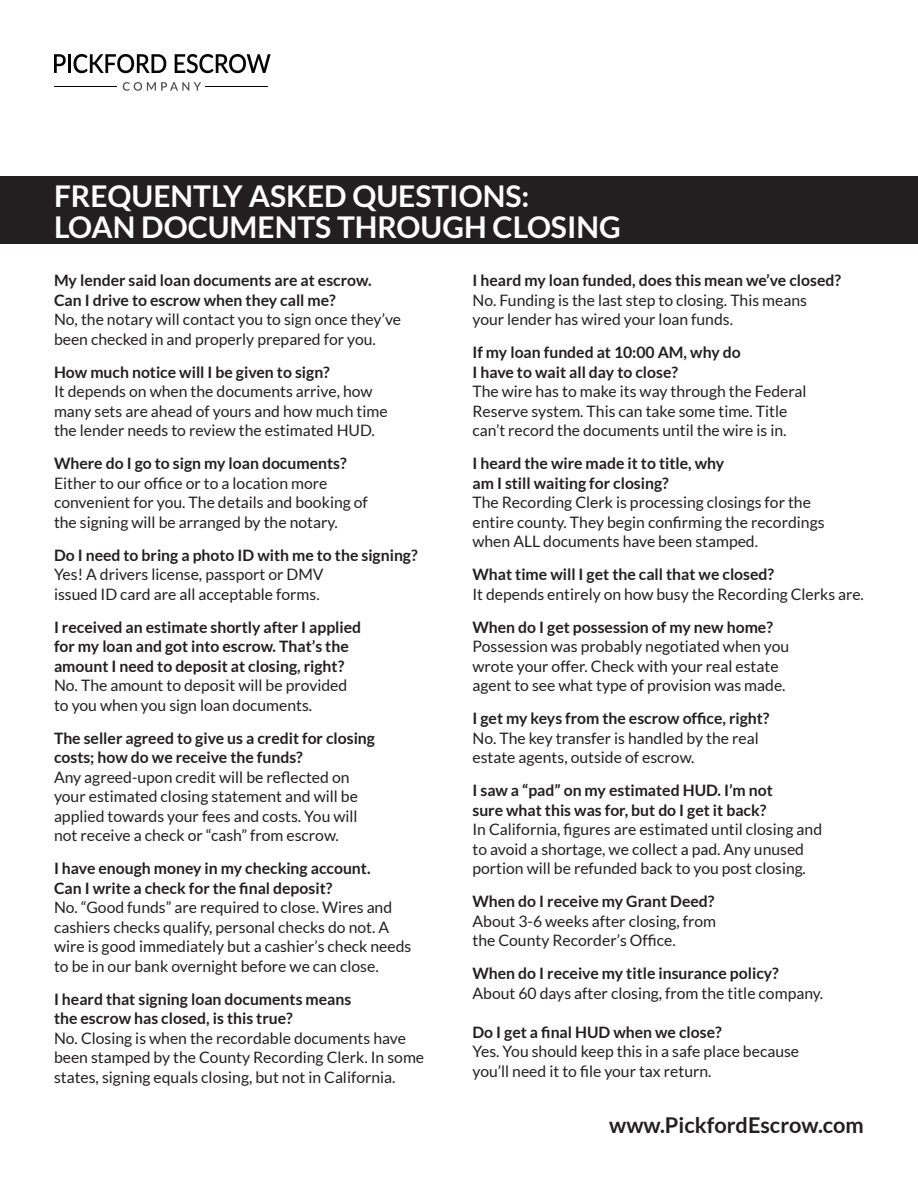
<style>
.page{position:relative;width:918px;height:1188px;background:#fff}
.page>*{position:absolute;margin:0;border:0;box-sizing:border-box;transform-origin:0 0}
.t1{font:700 30px/31.5px "Lato";color:#fff}
.t2{font:700 21.75px "Lato";color:#231f20}
.t3{font:15.75px/19.5px "Lato";color:#231f20}
.t4{font:700 15.75px/19.5px "Lato";color:#231f20}
.s1{font-style:italic}
</style>
<div class="page">
<svg style="left:54px;top:54px;width:12px;height:19px"></svg>
<hr style="left:68px;top:54px;width:3px;height:19px;background:#050504">
<svg style="left:74px;top:54px;width:92px;height:19px"></svg>
<svg style="left:175px;top:54px;width:96px;height:19px"></svg>
<svg style="left:123px;top:82px;width:78px;height:9px"></svg>
<hr style="left:205px;top:86px;width:62px;height:1px;background:#050504">
<hr style="left:55px;top:86px;width:62px;height:1px;background:#050504">
<div style="left:0;top:177px;width:918px;height:67px;background:#231f20"></div>
<h1 class="t1" style="left:54px;top:180px;width:568px">FREQUENTLY ASKED QUESTIONS:<br>LOAN DOCUMENTS THROUGH CLOSING</h1>
<p class="t4" style="left:54px;top:270px;width:319px">My lender said loan documents are at escrow.<br>Can I drive to escrow when they call me?</p>
<p class="t3" style="left:54px;top:310px;width:349px">No, the notary will contact you to sign once they’ve been checked in and properly prepared for you.</p>
<p class="t4" style="left:54px;top:362px;width:277px">How much notice will I be given to sign?</p>
<p class="t3" style="left:54px;top:382px;width:335px">It depends on when the documents arrive, how many sets are ahead of yours and how much time the lender needs to review the estimated HUD.</p>
<p class="t4" style="left:54px;top:453px;width:294px">Where do I go to sign my loan documents?</p>
<p class="t3" style="left:54px;top:473px;width:315px">Either to our office or to a location more convenient for you. The details and booking of the signing will be arranged by the notary.</p>
<p class="t4" style="left:54px;top:545px;width:365px">Do I need to bring a photo ID with me to the signing?</p>
<p class="t3" style="left:54px;top:565px;width:271px">Yes! A drivers license, passport or DMV issued ID card are all acceptable forms.</p>
<p class="t4" style="left:54px;top:617px;width:309px">I received an estimate shortly after I applied for my loan and got into escrow. That’s the amount I need to deposit at closing, right?</p>
<p class="t3" style="left:54px;top:676px;width:295px">No. The amount to deposit will be provided to you when you sign loan documents.</p>
<p class="t4" style="left:54px;top:728px;width:323px">The seller agreed to give us a credit for closing costs; how do we receive the funds?</p>
<p class="t3" style="left:54px;top:767px;width:306px">Any agreed-upon credit will be reflected on your estimated closing statement and will be applied towards your fees and costs. You will not receive a check or “cash” from escrow.</p>
<p class="t4" style="left:54px;top:858px;width:318px">I have enough money in my checking account.<br>Can I write a check for the final deposit?</p>
<p class="t3" style="left:54px;top:898px;width:359px">No. “Good funds” are required to close. Wires and cashiers checks qualify, personal checks do not. A wire is good immediately but a cashier’s check needs to be in our bank overnight before we can close.</p>
<p class="t4" style="left:54px;top:989px;width:299px">I heard that signing loan documents means the escrow has closed, is this true?</p>
<p class="t3" style="left:54px;top:1028px;width:372px">No. Closing is when the recordable documents have been stamped by the County Recording Clerk. In some states, signing equals closing, but not in California.</p>
<p class="t4" style="left:472px;top:270px;width:370px">I heard my loan funded, does this mean we’ve closed?</p>
<p class="t3" style="left:472px;top:290px;width:336px">No. Funding is the last step to closing. This means your lender has wired your loan funds.</p>
<p class="t4" style="left:472px;top:342px;width:270px">If my loan funded at 10:00 AM, why do<br>I have to wait all day to close?</p>
<p class="t3" style="left:472px;top:382px;width:336px">The wire has to make its way through the Federal<br>Reserve system. This can take some time. Title can’t record the documents until the wire is in.</p>
<p class="t4" style="left:472px;top:453px;width:253px">I heard the wire made it to title, why am I still waiting for closing?</p>
<p class="t3" style="left:472px;top:493px;width:354px">The Recording Clerk is processing closings for the entire county. They begin confirming the recordings when ALL documents have been stamped.</p>
<p class="t4" style="left:472px;top:564px;width:303px">What time will I get the call that we closed?</p>
<p class="t3" style="left:472px;top:584px;width:393px">It depends entirely on how busy the Recording Clerks are.</p>
<p class="t4" style="left:472px;top:617px;width:302px">When do I get possession of my new home?</p>
<p class="t3" style="left:472px;top:637px;width:318px">Possession was probably negotiated when you wrote your offer. Check with your real estate agent to see what type of provision was made.</p>
<p class="t4" style="left:472px;top:708px;width:299px">I get my keys from the escrow office, right?</p>
<p class="t3" style="left:472px;top:728px;width:288px">No. The key transfer is handled by the real estate agents, outside of escrow.</p>
<p class="t4" style="left:472px;top:780px;width:302px">I saw a “pad” on my estimated HUD. I’m not sure what this was for, but do I get it back?</p>
<p class="t3" style="left:472px;top:820px;width:351px">In California, figures are estimated until closing and to avoid a shortage, we collect a pad. Any unused portion will be refunded back to you post closing<span class="s1">.</span></p>
<p class="t4" style="left:472px;top:891px;width:243px">When do I receive my Grant Deed?</p>
<p class="t3" style="left:472px;top:911px;width:245px">About 3-6 weeks after closing, from the County Recorder’s Office.</p>
<p class="t4" style="left:472px;top:963px;width:308px">When do I receive my title insurance policy?</p>
<p class="t3" style="left:472px;top:983px;width:352px">About 60 days after closing, from the title company.</p>
<p class="t4" style="left:472px;top:1022px;width:251px">Do I get a final HUD when we close?</p>
<p class="t3" style="left:472px;top:1042px;width:328px">Yes. You should keep this in a safe place because you’ll need it to file your tax return.</p>
<h2 class="t2" style="left:609px;top:1113px;width:256px">www.PickfordEscrow.com</h2>
</div>
